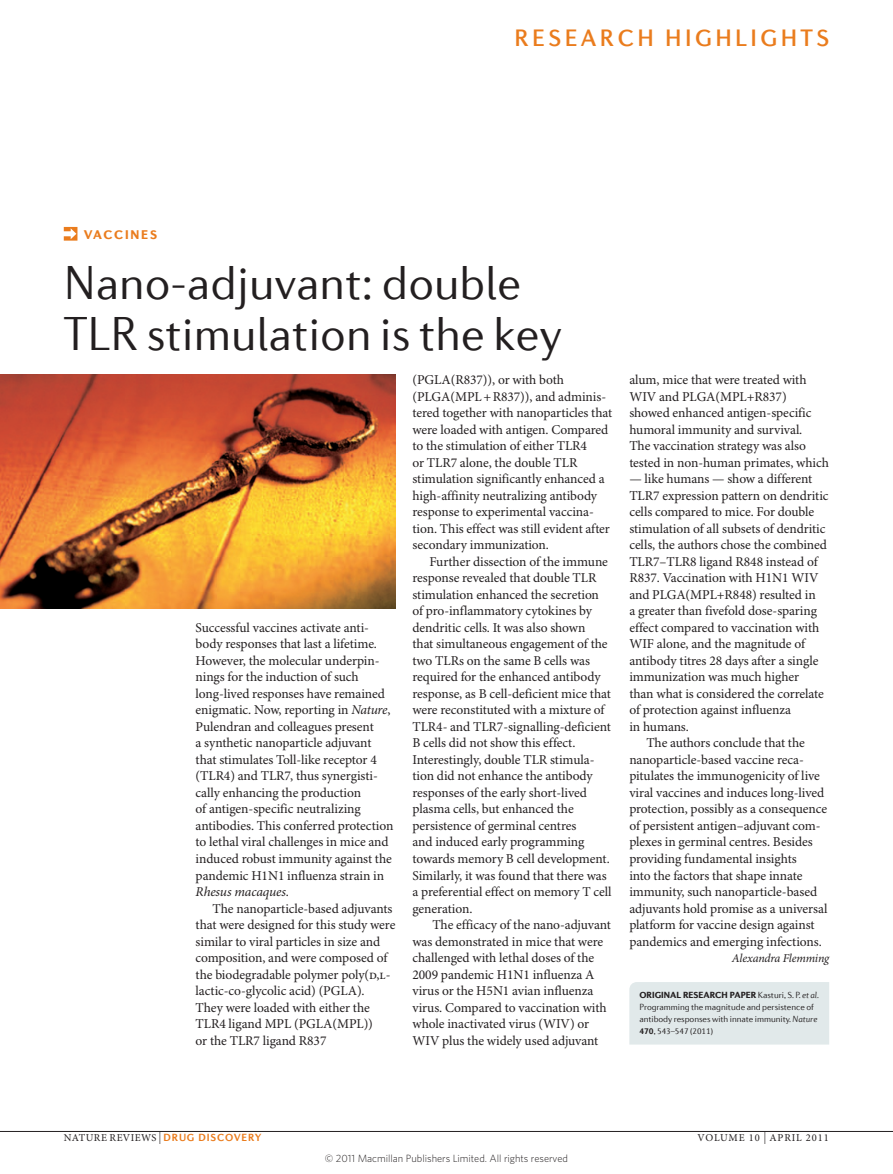
<style>
.page{position:relative;width:893px;height:1174px;background:#fff}
.page>*{position:absolute;margin:0;border:0;box-sizing:border-box;transform-origin:0 0}
.title-large{font:300 48px/51px "Diverda Sans Com";color:#231f20}
.sectionheader{font:500 24px "Diverda Sans Com";letter-spacing:.14em;color:#ea7c1d}
.bodyindent{font:13.5px/16.5px "Minion Pro";letter-spacing:-.005em;color:#231f20}
.bodyfirst{font:13.5px/16.5px "Minion Pro";letter-spacing:-.005em;color:#231f20}
.ministrap{font:900 12.75px "Diverda Sans Com";letter-spacing:.14em;color:#ea7c1d}
.author{font:italic 12px "Minion Pro";letter-spacing:-.02em;color:#231f20}
.t1{font:300 10.5px "Whitney";color:#231f20}
.t2{font:10.5px "Minion Pro";letter-spacing:.04em;color:#231f20}
.t3{font:10.5px "Minion Pro";letter-spacing:.085em;color:#231f20}
.t4{font:300 9px/12px "Diverda Sans Com";letter-spacing:-.005em;color:#231f20}
.s1{font-style:italic}
.s2{font-weight:900}
.s3{font-weight:700}
.s4{font-size:12px}
.s5{font-family:"Diverda Sans Com";font-weight:700;color:#ea7c1d}
</style>
<div class="page">
<hr style="left:0;top:1131px;width:893px;height:1px;background:#231f20">
<div style="left:629px;top:982px;width:200px;height:62px;background:#e1e9ea"></div>
<svg style="left:64px;top:227px;width:13px;height:14px"></svg>
<img style="left:0;top:374px;width:395px;height:234px">
<p class="sectionheader" style="left:514px;top:24px;width:316px">RESEARCH HIGHLIGHTS</p>
<p class="ministrap" style="left:84px;top:227px;width:75px">VACCINES</p>
<p class="title-large" style="left:64px;top:257px;width:499px">Nano-adjuvant: double<br>TLR stimulation is the key</p>
<p class="bodyfirst" style="left:196px;top:620px;width:199px">Successful vaccines activate anti&shy;body responses that last a lifetime.<br>However, the molecular underpin&shy;nings for the induction of such long-lived responses have remained enigmatic. Now, reporting in <span class="s1">Nature</span>, Pulendran and colleagues present<br>a synthetic nanoparticle adjuvant that stimulates Toll-like receptor 4 (TLR4) and TLR7, thus synergisti&shy;cally enhancing the production<br>of antigen-specific neutralizing antibodies. This conferred protection to lethal viral challenges in mice and induced robust immunity against the pandemic H1N1 influenza strain in <span class="s1">Rhesus macaques</span>.</p>
<p class="bodyindent" style="left:196px;top:900px;width:201px;text-indent:17px">The nanoparticle-based adjuvants that were designed for this study were similar to viral particles in size and composition, and were composed of the biodegradable polymer poly(d,l&shy;lactic-co-glycolic acid) (PGLA).<br>They were loaded with either the TLR4 ligand MPL (PGLA(MPL))<br>or the TLR7 ligand R837</p>
<p class="bodyindent" style="left:412px;top:372px;width:201px">(PGLA(R837)), or with both (PLGA(MPL+R837)), and adminis&shy;tered together with nanoparticles that were loaded with antigen. Compared to the stimulation of either TLR4<br>or TLR7 alone, the double TLR stimulation significantly enhanced a high-affinity neutralizing antibody response to experimental vaccina&shy;tion. This effect was still evident after secondary immunization.</p>
<p class="bodyindent" style="left:412px;top:554px;width:201px;text-indent:17px">Further dissection of the immune response revealed that double TLR stimulation enhanced the secretion of pro-inflammatory cytokines by dendritic cells. It was also shown<br>that simultaneous engagement of the two TLRs on the same B cells was required for the enhanced antibody response, as B cell-deficient mice that were reconstituted with a mixture of TLR4- and TLR7‑signalling-deficient B cells did not show this effect.<br>Interestingly, double TLR stimula&shy;tion did not enhance the antibody responses of the early short-lived plasma cells, but enhanced the persistence of germinal centres<br>and induced early programming towards memory B cell development.<br>Similarly, it was found that there was a preferential effect on memory T cell generation.</p>
<p class="bodyindent" style="left:412px;top:917px;width:200px;text-indent:20px">The efficacy of the nano-adjuvant was demonstrated in mice that were challenged with lethal doses of the 2009 pandemic H1N1 influenza A virus or the H5N1 avian influenza virus. Compared to vaccination with whole inactivated virus (WIV) or WIV plus the widely used adjuvant</p>
<p class="bodyindent" style="left:629px;top:372px;width:201px">alum, mice that were treated with<br>WIV and PLGA(MPL+R837) showed enhanced antigen-specific humoral immunity and survival.<br>The vaccination strategy was also tested in non-human primates, which</p>
<p class="bodyindent" style="left:629px;top:471px;width:201px">— like humans — show a different TLR7 expression pattern on dendritic cells compared to mice. For double stimulation of all subsets of dendritic cells, the authors chose the combined TLR7–TLR8 ligand R848 instead of R837. Vaccination with H1N1 WIV and PLGA(MPL+R848) resulted in<br>a greater than fivefold dose-sparing effect compared to vaccination with WIF alone, and the magnitude of antibody titres 28 days after a single immunization was much higher<br>than what is considered the correlate of protection against influenza<br>in humans.</p>
<p class="bodyindent" style="left:629px;top:735px;width:200px;text-indent:17px">The authors conclude that the nanoparticle-based vaccine reca&shy;pitulates the immunogenicity of live viral vaccines and induces long-lived protection, possibly as a consequence of persistent antigen–adjuvant com&shy;plexes in germinal centres. Besides providing fundamental insights<br>into the factors that shape innate immunity, such nanoparticle-based adjuvants hold promise as a universal platform for vaccine design against pandemics and emerging infections.</p>
<p class="author" style="left:732px;top:951px;width:99px">Alexandra Flemming</p>
<p class="t4" style="left:639px;top:989px;width:181px"><span class="s2">ORIGINAL RESEARCH PAPER</span> Kasturi, S. P. <span class="s1">et al.<br></span>Programming the magnitude and persistence of antibody responses with innate immunity. <span class="s1">Nature </span><span class="s3">470</span>, 543–547 (2011)</p>
<p class="t2" style="left:64px;top:1131px;width:199px">NATURE REVIEWS <span class="s4">|</span> <span class="s5">DRUG DISCOVERY</span></p>
<p class="t3" style="left:697px;top:1131px;width:133px">VOLUME 10 <span class="s4">|</span> APRIL 2011</p>
<p class="t1" style="left:325px;top:1151px;width:245px">© 2011 Macmillan Publishers Limited. All rights reserved</p>
</div>
